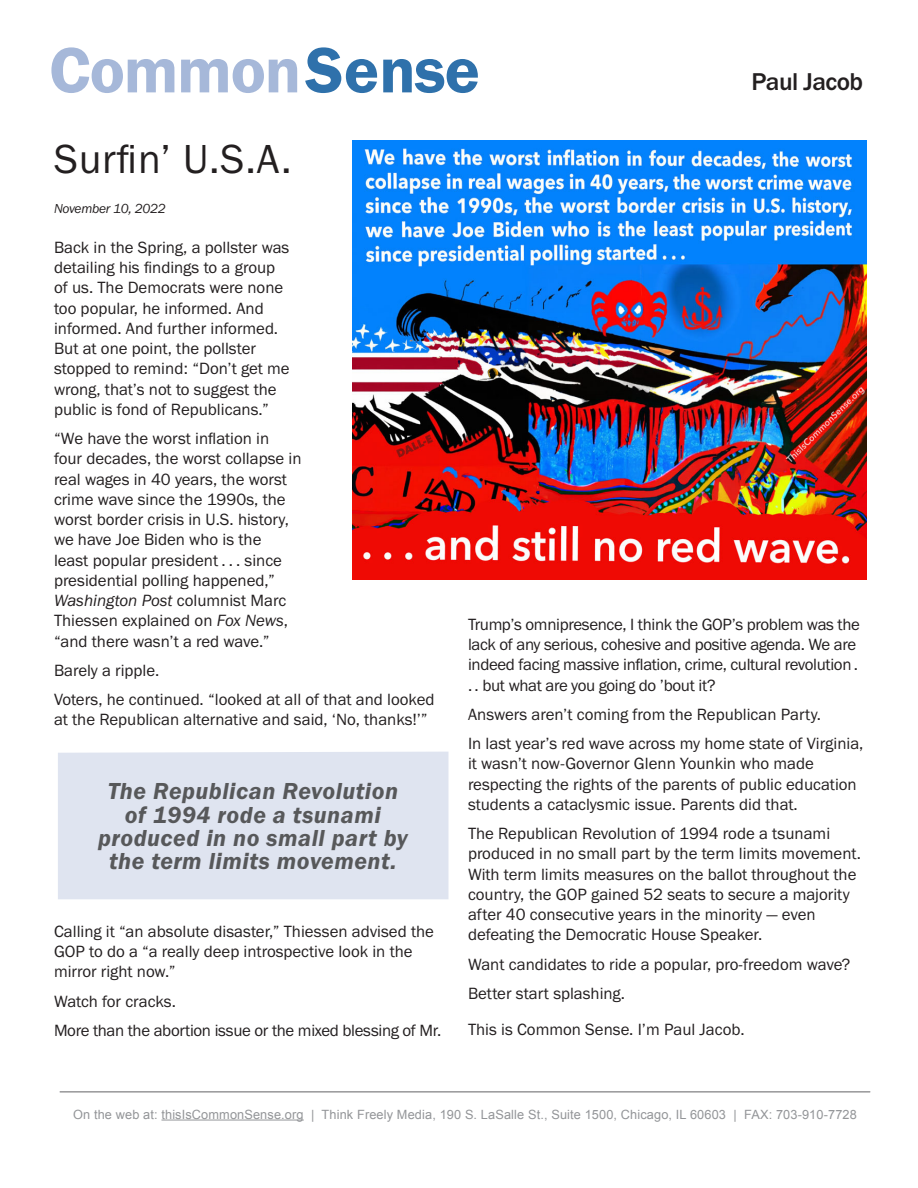
<style>
.page{position:relative;width:918px;height:1188px;background:#fff}
.page>*{position:absolute;margin:0;border:0;box-sizing:border-box;transform-origin:0 0}
.t1{font:66.45px "Franklin Gothic URW Dem";letter-spacing:-.02em;color:#a6b8d9}
.t2{font:42px "Franklin Gothic URW Boo";color:#231f20}
.t3{font:500 25.2px "Franklin Gothic URW";letter-spacing:-.02em;color:#231f20}
.t4{font:24px/23.4px "Franklin Gothic URW Dem Ita";letter-spacing:.02em;color:#57585a;text-align:center}
.t5{font:16.8px/20.2px "Franklin Gothic URW Boo";color:#231f20}
.t6{font:16.8px/20.2px "Franklin Gothic URW Boo";letter-spacing:-.02em;color:#231f20}
.t7{font:13.5px "Franklin Gothic URW Boo Ita";letter-spacing:-.02em;color:#231f20}
.t8{font:12.75px "Arial";letter-spacing:.01em;color:#939598}
.s1{color:#2f71ab}
.s2{font-family:"Franklin Gothic URW Boo Ita"}
</style>
<div class="page">
<hr style="left:161px;top:1120px;width:143px;height:1px;background:#939598">
<img style="left:353px;top:140px;width:514px;height:440px">
<hr style="left:60px;top:1092px;width:810px;height:1px;background:#636366">
<div style="left:58px;top:752px;width:390px;height:147px;background:#dfe4f0"></div>
<p class="t1" style="left:49px;top:29px;width:432px">Common<span class="s1">Sense</span></p>
<p class="t3" style="left:751px;top:66px;width:113px">Paul Jacob</p>
<p class="t2" style="left:54px;top:132px;width:239px">Surfin’ U.S.A.</p>
<p class="t7" style="left:54px;top:200px;width:113px">November 10, 2022</p>
<p class="t5" style="left:54px;top:237px;width:237px">Back in the Spring, a pollster was detailing his findings to a group of us. The Democrats were none too popular, he informed. And informed. And further informed.<br>But at one point, the pollster stopped to remind: “Don’t get me wrong, that’s not to suggest the public is fond of Republicans.”</p>
<p class="t5" style="left:54px;top:428px;width:249px">“We have the worst inflation in four decades, the worst collapse in real wages in 40 years, the worst crime wave since the 1990s, the worst border crisis in U.S. history, we have Joe Biden who is the<br>least popular president . . . since presidential polling happened,”<br><span class="s2">Washington Post</span> columnist Marc<br>Thiessen explained on <span class="s2">Fox News</span>, “and there wasn’t a red wave.”</p>
<p class="t5" style="left:54px;top:660px;width:107px">Barely a ripple.</p>
<p class="t5" style="left:54px;top:689px;width:382px">Voters, he continued. “looked at all of that and looked at the Republican alternative and said, ‘No, thanks!’”</p>
<p class="t4" style="left:98px;top:779px;width:311px">The Republican Revolution of 1994 rode a tsunami produced in no small part by the term limits movement.</p>
<p class="t5" style="left:54px;top:921px;width:382px">Calling it “an absolute disaster,” Thiessen advised the<br>GOP to do a “a really deep introspective look in the mirror right now.”</p>
<p class="t5" style="left:54px;top:990px;width:123px">Watch for cracks.</p>
<p class="t6" style="left:54px;top:1020px;width:389px">More than the abortion issue or the mixed blessing of Mr.</p>
<p class="t6" style="left:468px;top:614px;width:393px">Trump’s omnipresence, I think the GOP’s problem was the lack of any serious, cohesive and positive agenda. We are indeed facing massive inflation, crime, cultural revolution . . . but what are you going do ’bout it?</p>
<p class="t5" style="left:468px;top:704px;width:355px">Answers aren’t coming from the Republican Party.</p>
<p class="t5" style="left:468px;top:733px;width:397px">In last year’s red wave across my home state of Virginia, it wasn’t now-Governor Glenn Younkin who made respecting the rights of the parents of public education students a cataclysmic issue. Parents did that.</p>
<p class="t5" style="left:468px;top:823px;width:394px">The Republican Revolution of 1994 rode a tsunami produced in no small part by the term limits movement.<br>With term limits measures on the ballot throughout the country, the GOP gained 52 seats to secure a majority after 40 consecutive years in the minority — even defeating the Democratic House Speaker.</p>
<p class="t5" style="left:468px;top:954px;width:384px">Want candidates to ride a popular, pro-freedom wave?</p>
<p class="t5" style="left:468px;top:983px;width:159px">Better start splashing.</p>
<p class="t5" style="left:468px;top:1019px;width:278px">This is Common Sense. I’m Paul Jacob.</p>
<p class="t8" style="left:73px;top:1106px;width:785px">On the web at: thisIsCommonSense.org | Think Freely Media, 190 S. LaSalle St., Suite 1500, Chicago, IL 60603 | FAX: 703-910-7728</p>
</div>
